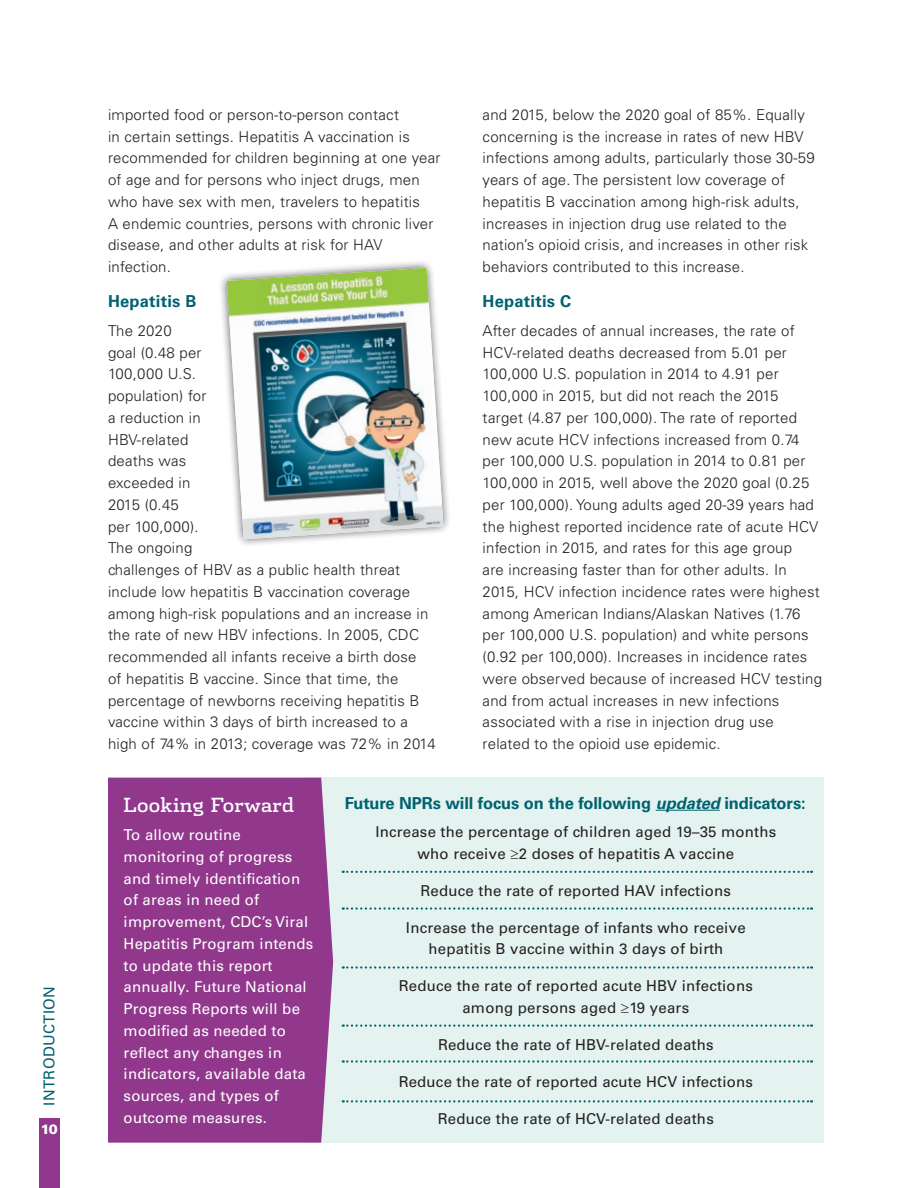
<style>
.page{position:relative;width:918px;height:1188px;background:#fff}
.page>*{position:absolute;margin:0;border:0;box-sizing:border-box;transform-origin:0 0}
.t1{font:19.5px "Dispatch";letter-spacing:.015em;color:#fff}
.t2{font:700 16.5px "Univers";letter-spacing:-.005em;color:#006270}
.t3{font:700 16.5px "Univers";letter-spacing:.015em;color:#006270}
.t4{font:300 15px/21.8px "Univers";letter-spacing:.015em;color:#231f20}
.t5{font:15px/21.8px "Univers";letter-spacing:.015em;color:#231f20;text-align:center}
.t6{font:15px/21.8px "Univers";letter-spacing:.015em;color:#fff}
.t7{font:15px "Univers";letter-spacing:.025em;color:#006270}
.t8{font:900 13.5px "Univers";color:#fff}
.s1{font-style:italic}
</style>
<div class="page">
<div style="left:39px;top:1118px;width:21px;height:70px;background:#91388c"></div>
<svg style="left:221px;top:262px;width:228px;height:283px"></svg>
<img style="left:227px;top:268px;width:216px;height:271px">
<div style="left:306px;top:778px;width:518px;height:365px;background:#e4f3f0"></div>
<div style="left:108px;top:778px;width:225px;height:365px;background:#91388c"></div>
<hr style="left:656px;top:810px;width:64px;height:1px;background:#006270">
<svg style="left:343px;top:871px;width:469px;height:2px"></svg>
<svg style="left:343px;top:907px;width:469px;height:3px"></svg>
<svg style="left:343px;top:966px;width:469px;height:3px"></svg>
<svg style="left:343px;top:1024px;width:469px;height:3px"></svg>
<svg style="left:343px;top:1060px;width:469px;height:3px"></svg>
<svg style="left:343px;top:1100px;width:469px;height:2px"></svg>
<p class="t7" style="left:40px;top:1106px;width:121px;rotate:-90deg">INTRODUCTION</p>
<p class="t8" style="left:41px;top:1121px;width:18px">10</p>
<p class="t4" style="left:108px;top:104px;width:334px">imported food or person-to-person contact<br>in certain settings. Hepatitis A vaccination is recommended for children beginning at one year of age and for persons who inject drugs, men who have sex with men, travelers to hepatitis<br>A endemic countries, persons with chronic liver disease, and other adults at risk for HAV infection.</p>
<p class="t3" style="left:108px;top:292px;width:90px">Hepatitis B</p>
<p class="t4" style="left:108px;top:320px;width:329px">The 2020<br>goal (0.48 per<br>100,000 U.S.<br>population) for<br>a reduction in<br>HBV-related<br>deaths was<br>exceeded in<br>2015 (0.45<br>per 100,000).<br>The ongoing<br>challenges of HBV as a public health threat include low hepatitis B vaccination coverage among high-risk populations and an increase in the rate of new HBV infections. In 2005, CDC recommended all infants receive a birth dose<br>of hepatitis B vaccine. Since that time, the percentage of newborns receiving hepatitis B vaccine within 3 days of birth increased to a high of 74% in 2013; coverage was 72% in 2014</p>
<p class="t4" style="left:483px;top:104px;width:334px">and 2015, below the 2020 goal of 85%. Equally concerning is the increase in rates of new HBV infections among adults, particularly those 30-59 years of age. The persistent low coverage of hepatitis B vaccination among high-risk adults, increases in injection drug use related to the nation’s opioid crisis, and increases in other risk behaviors contributed to this increase.</p>
<p class="t3" style="left:483px;top:292px;width:90px">Hepatitis C</p>
<p class="t4" style="left:483px;top:320px;width:341px">After decades of annual increases, the rate of HCV-related deaths decreased from 5.01 per 100,000 U.S. population in 2014 to 4.91 per 100,000 in 2015, but did not reach the 2015 target (4.87 per 100,000). The rate of reported new acute HCV infections increased from 0.74 per 100,000 U.S. population in 2014 to 0.81 per 100,000 in 2015, well above the 2020 goal (0.25 per 100,000). Young adults aged 20-39 years had the highest reported incidence rate of acute HCV infection in 2015, and rates for this age group<br>are increasing faster than for other adults. In 2015, HCV infection incidence rates were highest among American Indians/Alaskan Natives (1.76 per 100,000 U.S. population) and white persons (0.92 per 100,000). Increases in incidence rates were observed because of increased HCV testing and from actual increases in new infections associated with a rise in injection drug use related to the opioid use epidemic.</p>
<h1 class="t1" style="left:124px;top:792px;width:172px">Looking Forward</h1>
<p class="t6" style="left:124px;top:824px;width:191px">To allow routine monitoring of progress and timely identification of areas in need of improvement, CDC’s Viral<br>Hepatitis Program intends to update this report annually. Future National<br>Progress Reports will be modified as needed to reflect any changes in indicators, available data sources, and types of outcome measures.</p>
<p class="t2" style="left:345px;top:793px;width:462px">Future NPRs will focus on the following <span class="s1">updated</span> indicators:</p>
<p class="t5" style="left:375px;top:821px;width:403px">Increase the percentage of children aged 19–35 months who receive ≥2 doses of hepatitis A vaccine</p>
<p class="t5" style="left:421px;top:880px;width:312px">Reduce the rate of reported HAV infections</p>
<p class="t5" style="left:406px;top:916px;width:341px">Increase the percentage of infants who receive hepatitis B vaccine within 3 days of birth</p>
<p class="t5" style="left:399px;top:975px;width:355px">Reduce the rate of reported acute HBV infections among persons aged ≥19 years</p>
<p class="t5" style="left:438px;top:1034px;width:277px">Reduce the rate of HBV-related deaths</p>
<p class="t5" style="left:399px;top:1071px;width:356px">Reduce the rate of reported acute HCV infections</p>
<p class="t5" style="left:438px;top:1107px;width:277px">Reduce the rate of HCV-related deaths</p>
</div>
